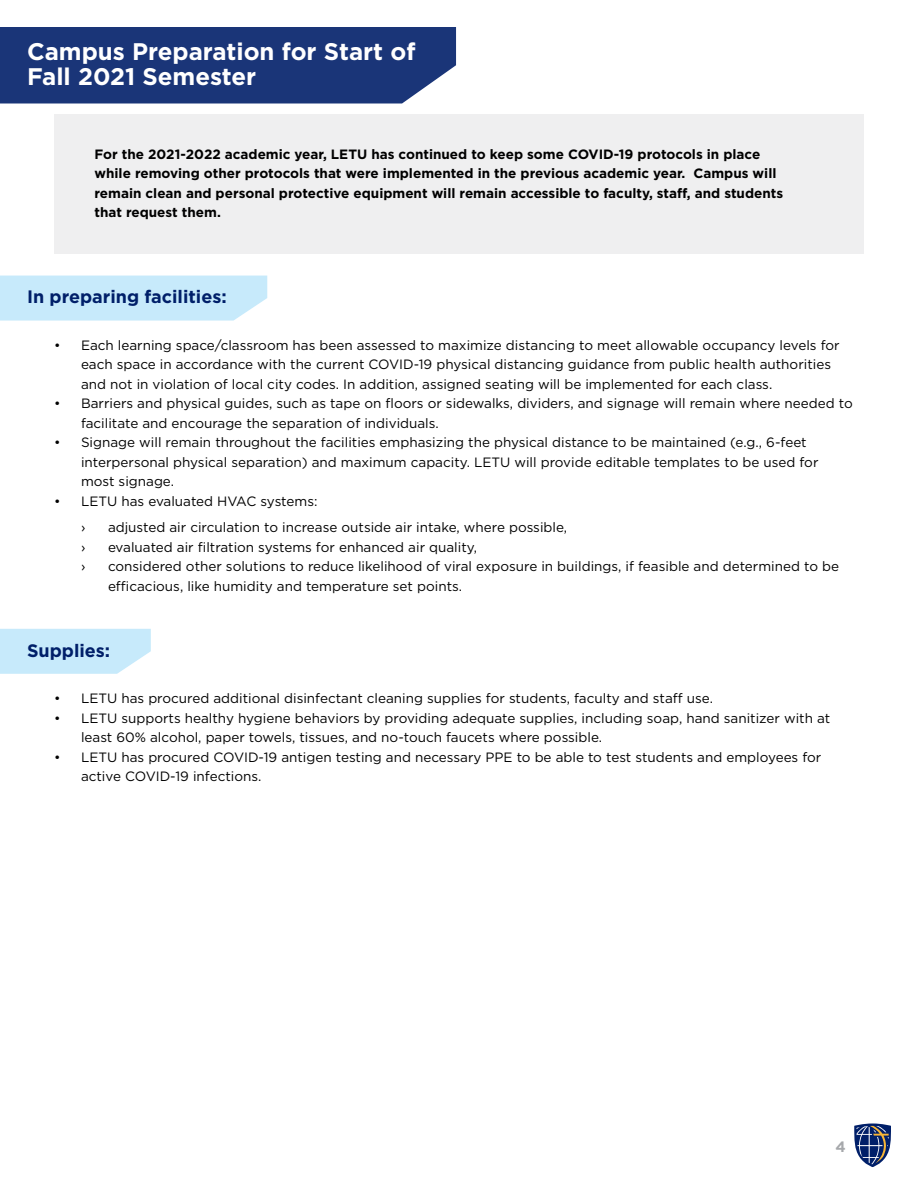
<style>
.page{position:relative;width:918px;height:1188px;background:#fff}
.page>*{position:absolute;margin:0;border:0;box-sizing:border-box;transform-origin:0 0}
.t1{font:700 24px/25.5px "Gotham";color:#fff}
.t2{font:700 18px "Gotham";color:#001f69}
.t3{font:700 15px "Gotham";color:#a6a8ab}
.t4{font:13.5px/19.5px "Gotham";color:#000}
.t5{font:700 13.5px/19.5px "Gotham";color:#000}
</style>
<div class="page">
<svg style="left:854px;top:1124px;width:37px;height:43px"></svg>
<div style="left:0;top:27px;width:456px;height:76px;background:#1a3578"></div>
<div style="left:54px;top:114px;width:810px;height:140px;background:#efeff0"></div>
<div style="left:0;top:276px;width:267px;height:45px;background:#c7eafb"></div>
<svg style="left:0;top:629px;width:151px;height:45px;background:#caebfb"></svg>
<h1 class="t1" style="left:27px;top:38px;width:390px">Campus Preparation for Start of<br>Fall 2021 Semester</h1>
<p class="t5" style="left:94px;top:144px;width:690px">For the 2021-2022 academic year, LETU has continued to keep some COVID-19 protocols in place while removing other protocols that were implemented in the previous academic year. Campus will remain clean and personal protective equipment will remain accessible to faculty, staff, and students that request them.</p>
<h2 class="t2" style="left:27px;top:285px;width:201px">In preparing facilities:</h2>
<p class="t4" style="left:81px;top:335px;width:760px;text-indent:-27px">• Each learning space/classroom has been assessed to maximize distancing to meet allowable occupancy levels for each space in accordance with the current COVID-19 physical distancing guidance from public health authorities and not in violation of local city codes. In addition, assigned seating will be implemented for each class.</p>
<p class="t4" style="left:81px;top:394px;width:773px;text-indent:-27px">• Barriers and physical guides, such as tape on floors or sidewalks, dividers, and signage will remain where needed to facilitate and encourage the separation of individuals.</p>
<p class="t4" style="left:81px;top:433px;width:739px;text-indent:-27px">• Signage will remain throughout the facilities emphasizing the physical distance to be maintained (e.g., 6-feet interpersonal physical separation) and maximum capacity. LETU will provide editable templates to be used for most signage.</p>
<p class="t4" style="left:81px;top:488px;width:238px;line-height:26.2px;text-indent:-27px">• LETU has evaluated HVAC systems: ›</p>
<p class="t4" style="left:108px;top:517px;width:461px">adjusted air circulation to increase outside air intake, where possible,</p>
<p class="t4" style="left:81px;top:537px;width:6px">›</p>
<p class="t4" style="left:108px;top:537px;width:370px">evaluated air filtration systems for enhanced air quality,</p>
<p class="t4" style="left:81px;top:556px;width:6px">›</p>
<p class="t4" style="left:108px;top:556px;width:733px">considered other solutions to reduce likelihood of viral exposure in buildings, if feasible and determined to be efficacious, like humidity and temperature set points.</p>
<h2 class="t2" style="left:27px;top:638px;width:85px">Supplies:</h2>
<p class="t4" style="left:54px;top:688px;width:660px">• LETU has procured additional disinfectant cleaning supplies for students, faculty and staff use.</p>
<p class="t4" style="left:81px;top:708px;width:751px;text-indent:-27px">• LETU supports healthy hygiene behaviors by providing adequate supplies, including soap, hand sanitizer with at least 60% alcohol, paper towels, tissues, and no-touch faucets where possible.</p>
<p class="t4" style="left:81px;top:747px;width:742px;text-indent:-27px">• LETU has procured COVID-19 antigen testing and necessary PPE to be able to test students and employees for active COVID-19 infections.</p>
<p class="t3" style="left:836px;top:1137px;width:12px">4</p>
</div>
